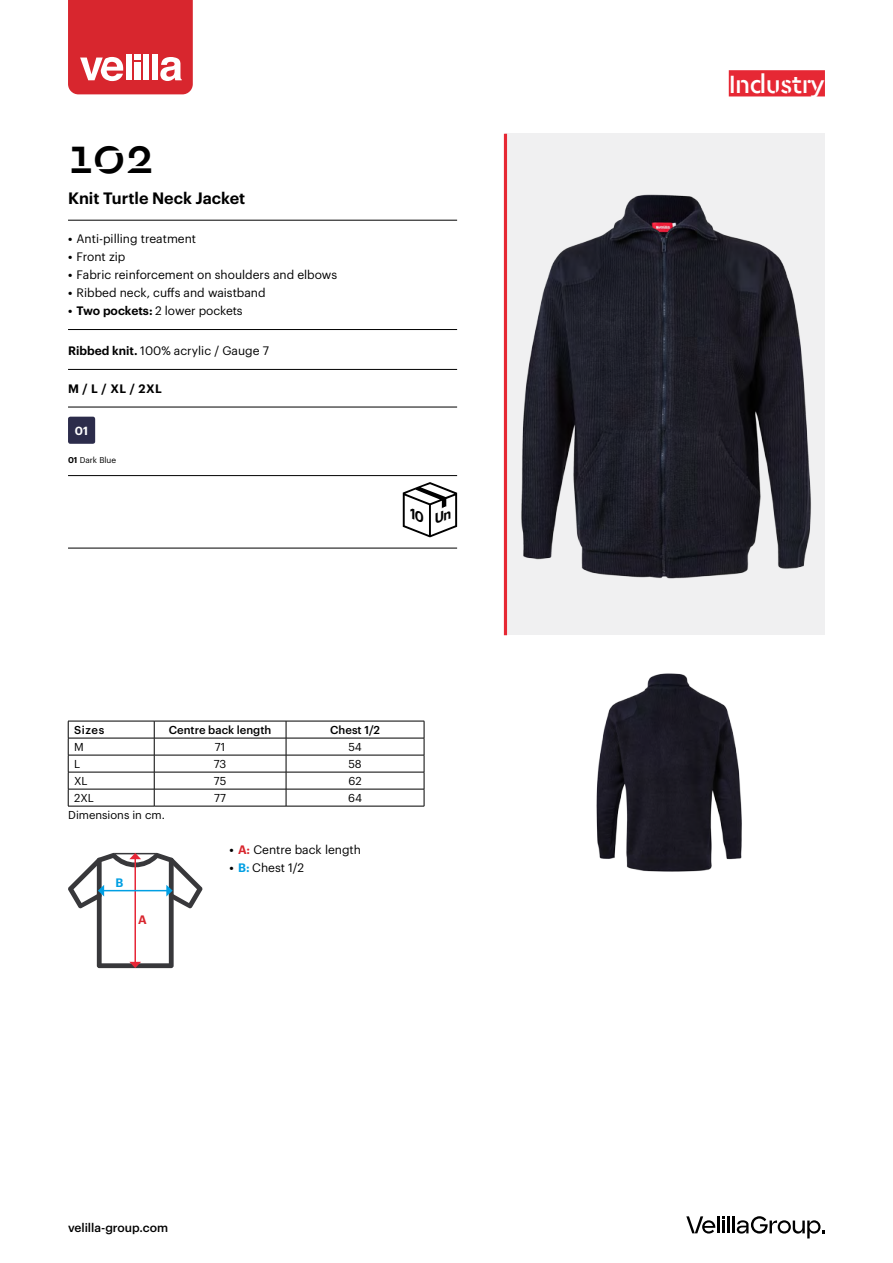
<style>
.page{position:relative;width:893px;height:1263px;background:#fff}
.page>*{position:absolute;margin:0;border:0;box-sizing:border-box;transform-origin:0 0}
.t1{font:500 49.5px "Cera Stencil";color:#000}
.t2{font:500 26.25px "Cera Stencil";letter-spacing:-.02em;color:#fff}
.t3{font:600 16.2px "Graphik";color:#000}
.t4{font:12px "Graphik";color:#000}
.t5{font:500 12px "Graphik";color:#000}
.t6{font:600 12px "Graphik";color:#000}
.t7{font:600 12px "Graphik";color:#d8262e}
.t8{font:600 12px "Graphik";color:#009fe3}
.t9{font:600 11.55px "Graphik";color:#fff}
.t10{font:11.25px "Graphik";color:#000}
.t11{font:500 11.25px "Graphik";color:#000}
.t12{font:8.25px "Graphik";color:#000}
.s1{font-weight:600}
.s2{font-weight:600;color:#d8262e}
.s3{font-weight:600;color:#009fe3}
</style>
<div class="page">
<svg style="left:68px;top:0;width:125px;height:94px"></svg>
<hr style="left:717px;top:1216px;width:3px;height:17px;background:#000">
<hr style="left:727px;top:1216px;width:3px;height:17px;background:#000">
<svg style="left:722px;top:1216px;width:3px;height:17px"></svg>
<svg style="left:686px;top:1216px;width:29px;height:17px"></svg>
<svg style="left:733px;top:1216px;width:92px;height:22px"></svg>
<img style="left:596px;top:673px;width:146px;height:199px">
<div style="left:505px;top:134px;width:320px;height:501px;background:#f0f0f1"></div>
<img style="left:507px;top:145px;width:304px;height:479px">
<hr style="left:504px;top:134px;width:3px;height:501px;background:#e62834">
<div style="left:729px;top:70px;width:96px;height:26px;background:#e62834"></div>
<svg style="left:68px;top:853px;width:135px;height:115px"></svg>
<hr style="left:154px;top:721px;width:132px;height:1px;background:#000">
<hr style="left:286px;top:721px;width:138px;height:1px;background:#000">
<hr style="left:68px;top:738px;width:86px;height:1px;background:#000">
<hr style="left:154px;top:738px;width:132px;height:1px;background:#000">
<hr style="left:286px;top:738px;width:138px;height:1px;background:#000">
<hr style="left:68px;top:755px;width:86px;height:1px;background:#000">
<hr style="left:154px;top:755px;width:132px;height:1px;background:#000">
<hr style="left:286px;top:755px;width:138px;height:1px;background:#000">
<hr style="left:68px;top:772px;width:86px;height:1px;background:#000">
<hr style="left:154px;top:772px;width:132px;height:1px;background:#000">
<hr style="left:286px;top:772px;width:138px;height:1px;background:#000">
<hr style="left:68px;top:789px;width:86px;height:1px;background:#000">
<hr style="left:154px;top:789px;width:132px;height:1px;background:#000">
<svg style="left:154px;top:721px;width:1px;height:85px"></svg>
<hr style="left:286px;top:789px;width:138px;height:1px;background:#000">
<svg style="left:286px;top:721px;width:1px;height:85px"></svg>
<svg style="left:424px;top:721px;width:1px;height:85px"></svg>
<hr style="left:68px;top:806px;width:86px;height:1px;background:#000">
<hr style="left:154px;top:806px;width:132px;height:1px;background:#000">
<hr style="left:286px;top:806px;width:138px;height:1px;background:#000">
<hr style="left:68px;top:721px;width:86px;height:1px;background:#000">
<svg style="left:68px;top:721px;width:1px;height:85px"></svg>
<hr style="left:68px;top:220px;width:389px;height:1px;background:#000">
<hr style="left:68px;top:329px;width:389px;height:1px;background:#000">
<hr style="left:68px;top:369px;width:389px;height:1px;background:#000">
<hr style="left:68px;top:407px;width:389px;height:1px;background:#000">
<hr style="left:68px;top:475px;width:389px;height:1px;background:#000">
<hr style="left:68px;top:548px;width:389px;height:1px;background:#000">
<div style="left:68px;top:417px;width:27px;height:27px;background:#2c2c4b;border-radius:2px"></div>
<svg style="left:403px;top:482px;width:54px;height:55px"></svg>
<h1 class="t1" style="left:68px;top:124px;width:87px">102</h1>
<h3 class="t3" style="left:68px;top:186px;width:179px">Knit Turtle Neck Jacket</h3>
<p class="t4" style="left:68px;top:230px;width:130px"><span class="s1">•</span> Anti-pilling treatment</p>
<p class="t4" style="left:68px;top:248px;width:59px"><span class="s1">•</span> Front zip</p>
<p class="t4" style="left:68px;top:266px;width:271px"><span class="s1">•</span> Fabric reinforcement on shoulders and elbows</p>
<p class="t4" style="left:68px;top:284px;width:199px"><span class="s1">•</span> Ribbed neck, cuffs and waistband</p>
<p class="t4" style="left:68px;top:302px;width:176px"><span class="s1">• Two pockets:</span> 2 lower pockets</p>
<p class="t4" style="left:68px;top:342px;width:202px"><span class="s1">Ribbed knit.</span> 100% acrylic / Gauge 7</p>
<p class="t6" style="left:68px;top:379px;width:95px">M / L / XL / 2XL</p>
<p class="t9" style="left:75px;top:422px;width:15px">01</p>
<p class="t12" style="left:68px;top:453px;width:50px"><span class="s1">01</span> Dark Blue</p>
<p class="t11" style="left:74px;top:721px;width:32px">Sizes</p>
<p class="t11" style="left:169px;top:721px;width:104px">Centre back length</p>
<p class="t11" style="left:330px;top:721px;width:51px">Chest 1/2</p>
<p class="t10" style="left:74px;top:739px;width:11px">M</p>
<p class="t10" style="left:215px;top:739px;width:12px">71</p>
<p class="t10" style="left:348px;top:739px;width:15px">54</p>
<p class="t10" style="left:74px;top:756px;width:8px">L</p>
<p class="t10" style="left:214px;top:756px;width:14px">73</p>
<p class="t10" style="left:348px;top:756px;width:15px">58</p>
<p class="t10" style="left:74px;top:773px;width:15px">XL</p>
<p class="t10" style="left:214px;top:773px;width:14px">75</p>
<p class="t10" style="left:348px;top:773px;width:15px">62</p>
<p class="t10" style="left:74px;top:790px;width:21px">2XL</p>
<p class="t10" style="left:214px;top:790px;width:13px">77</p>
<p class="t10" style="left:348px;top:790px;width:15px">64</p>
<p class="t10" style="left:68px;top:807px;width:98px">Dimensions in cm.</p>
<p class="t8" style="left:116px;top:874px;width:9px">B</p>
<p class="t7" style="left:138px;top:911px;width:10px">A</p>
<p class="t4" style="left:230px;top:841px;width:133px"><span class="s1">•</span> <span class="s2">A:</span> Centre back length</p>
<p class="t4" style="left:230px;top:859px;width:76px"><span class="s1">•</span> <span class="s3">B:</span> Chest 1/2</p>
<p class="t5" style="left:68px;top:1218px;width:101px">velilla-group.com</p>
<h2 class="t2" style="left:729px;top:67px;width:98px">Industry</h2>
</div>
